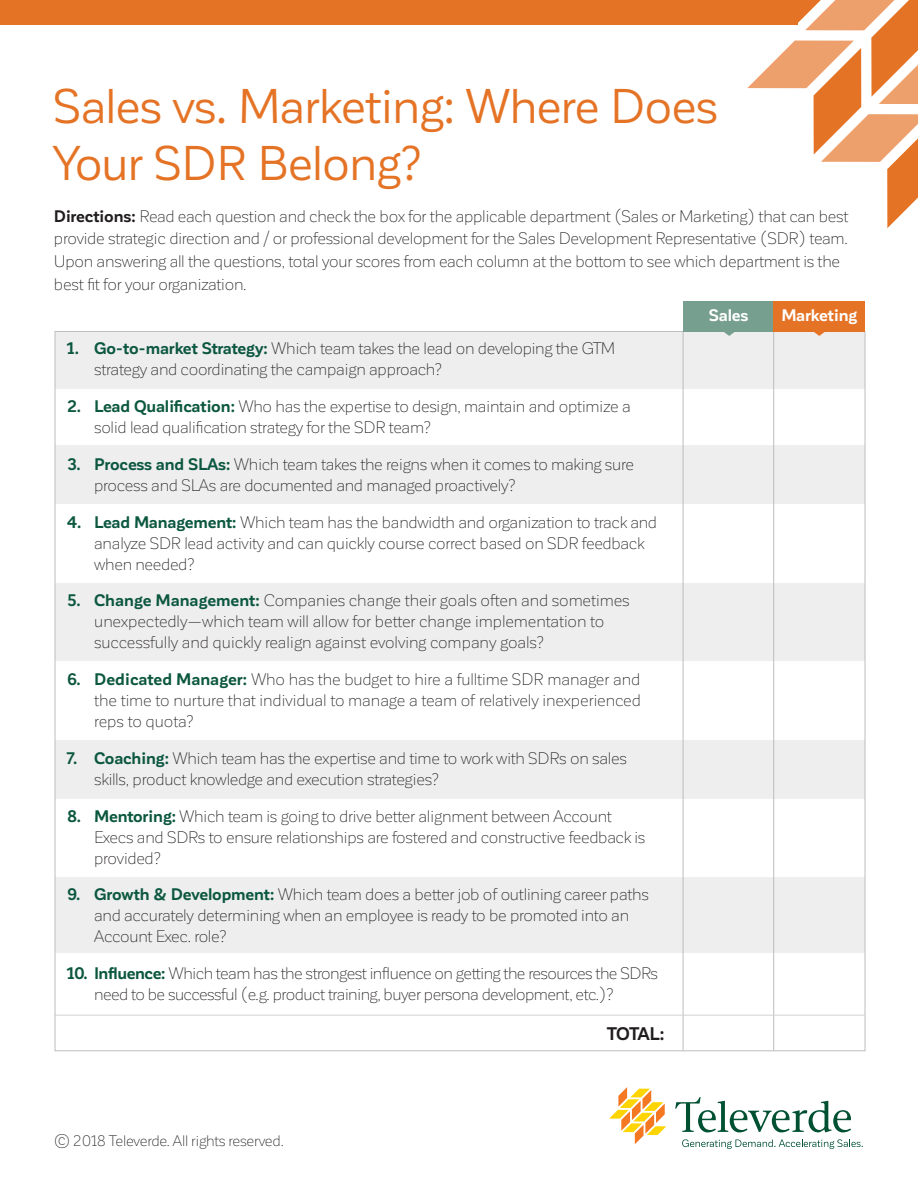
<style>
.page{position:relative;width:918px;height:1188px;background:#fff}
.page>*{position:absolute;margin:0;border:0;box-sizing:border-box;transform-origin:0 0}
.t1{font:48px/57.6px "Corporative Sans";letter-spacing:-.01em;color:#e57325}
.t2{font:700 18px "Corporative Sans";letter-spacing:-.03em;color:#211d1e}
.t3{font:300 16.5px/21px "Corporative Sans";letter-spacing:-.015em;color:#211d1e}
.t4{font:700 16.5px "Corporative Sans";letter-spacing:-.01em;color:#fff}
.t5{font:300 15px "Corporative Sans";letter-spacing:-.015em;color:#211d1e}
.s1{font-weight:700}
.s2{font-weight:700;color:#0c573f}
</style>
<div class="page">
<svg style="left:609px;top:1087px;width:57px;height:57px"></svg>
<svg style="left:675px;top:1097px;width:176px;height:35px"></svg>
<svg style="left:682px;top:1139px;width:181px;height:10px"></svg>
<svg style="left:747px;top:0;width:171px;height:228px"></svg>
<div style="left:0;top:0;width:798px;height:25px;background:#e57325"></div>
<div style="left:55px;top:583px;width:810px;height:77px;background:#eeeeef"></div>
<div style="left:55px;top:878px;width:810px;height:75px;background:#eeeeef"></div>
<div style="left:56px;top:332px;width:809px;height:56px;background:#eeeeef"></div>
<div style="left:55px;top:445px;width:810px;height:59px;background:#eeeeef"></div>
<div style="left:55px;top:740px;width:810px;height:59px;background:#eeeeef"></div>
<hr style="left:773px;top:331px;width:1px;height:720px;background:#bcbdc0">
<hr style="left:683px;top:332px;width:1px;height:719px;background:#bcbdc0">
<div style="left:683px;top:301px;width:91px;height:31px;background:#779f90"></div>
<div style="left:774px;top:301px;width:91px;height:31px;background:#e57325"></div>
<svg style="left:724px;top:332px;width:11px;height:4px"></svg>
<svg style="left:814px;top:332px;width:11px;height:4px"></svg>
<hr style="left:54px;top:1015px;width:811px;height:1px;background:#d1d2d4">
<h1 class="t1" style="left:53px;top:77px;width:666px">Sales vs. Marketing: Where Does<br>Your SDR Belong?</h1>
<p class="t3" style="left:54px;top:205px;width:796px;line-height:22.5px"><span class="s1">Directions:</span> Read each question and check the box for the applicable department (Sales or Marketing) that can best provide strategic direction and / or professional development for the Sales Development Representative (SDR) team.<br>Upon answering all the questions, total your scores from each column at the bottom to see which department is the best fit for your organization.</p>
<p class="t3" style="left:94px;top:338px;width:523px;text-indent:-27px"><span class="s2">1. Go-to-market Strategy:</span> Which team takes the lead on developing the GTM strategy and coordinating the campaign approach?</p>
<p class="t3" style="left:94px;top:396px;width:538px;text-indent:-27px"><span class="s2">2. Lead Qualification:</span> Who has the expertise to design, maintain and optimize a solid lead qualification strategy for the SDR team?</p>
<p class="t3" style="left:94px;top:454px;width:541px;text-indent:-27px"><span class="s2">3. Process and SLAs:</span> Which team takes the reigns when it comes to making sure process and SLAs are documented and managed proactively?</p>
<p class="t3" style="left:94px;top:512px;width:564px;text-indent:-27px"><span class="s2">4. Lead Management:</span> Which team has the bandwidth and organization to track and analyze SDR lead activity and can quickly course correct based on SDR feedback when needed?</p>
<p class="t3" style="left:94px;top:590px;width:537px;text-indent:-27px"><span class="s2">5. Change Management:</span> Companies change their goals often and sometimes unexpectedly—which team will allow for better change implementation to successfully and quickly realign against evolving company goals?</p>
<p class="t3" style="left:94px;top:669px;width:548px;text-align:justify;text-indent:-27px"><span class="s2">6. Dedicated Manager:</span> Who has the budget to hire a fulltime SDR manager and the time to nurture that individual to manage a team of relatively inexperienced reps to quota?</p>
<p class="t3" style="left:94px;top:748px;width:534px;text-indent:-27px"><span class="s2">7. Coaching:</span> Which team has the expertise and time to work with SDRs on sales skills, product knowledge and execution strategies?</p>
<p class="t3" style="left:94px;top:806px;width:553px;text-indent:-27px"><span class="s2">8. Mentoring:</span> Which team is going to drive better alignment between Account<br>Execs and SDRs to ensure relationships are fostered and constructive feedback is provided?</p>
<p class="t3" style="left:94px;top:884px;width:556px;text-indent:-27px"><span class="s2">9. Growth &amp; Development:</span> Which team does a better job of outlining career paths and accurately determining when an employee is ready to be promoted into an<br>Account Exec. role?</p>
<p class="t3" style="left:94px;top:963px;width:565px;text-indent:-27px"><span class="s2">10. Influence:</span> Which team has the strongest influence on getting the resources the SDRs need to be successful (e.g. product training, buyer persona development, etc.)?</p>
<p class="t5" style="left:54px;top:1133px;width:231px">© 2018 Televerde. All rights reserved.</p>
<p class="t2" style="left:607px;top:1024px;width:59px">TOTAL:</p>
<p class="t4" style="left:709px;top:306px;width:41px">Sales</p>
<p class="t4" style="left:781px;top:306px;width:77px">Marketing</p>
</div>
